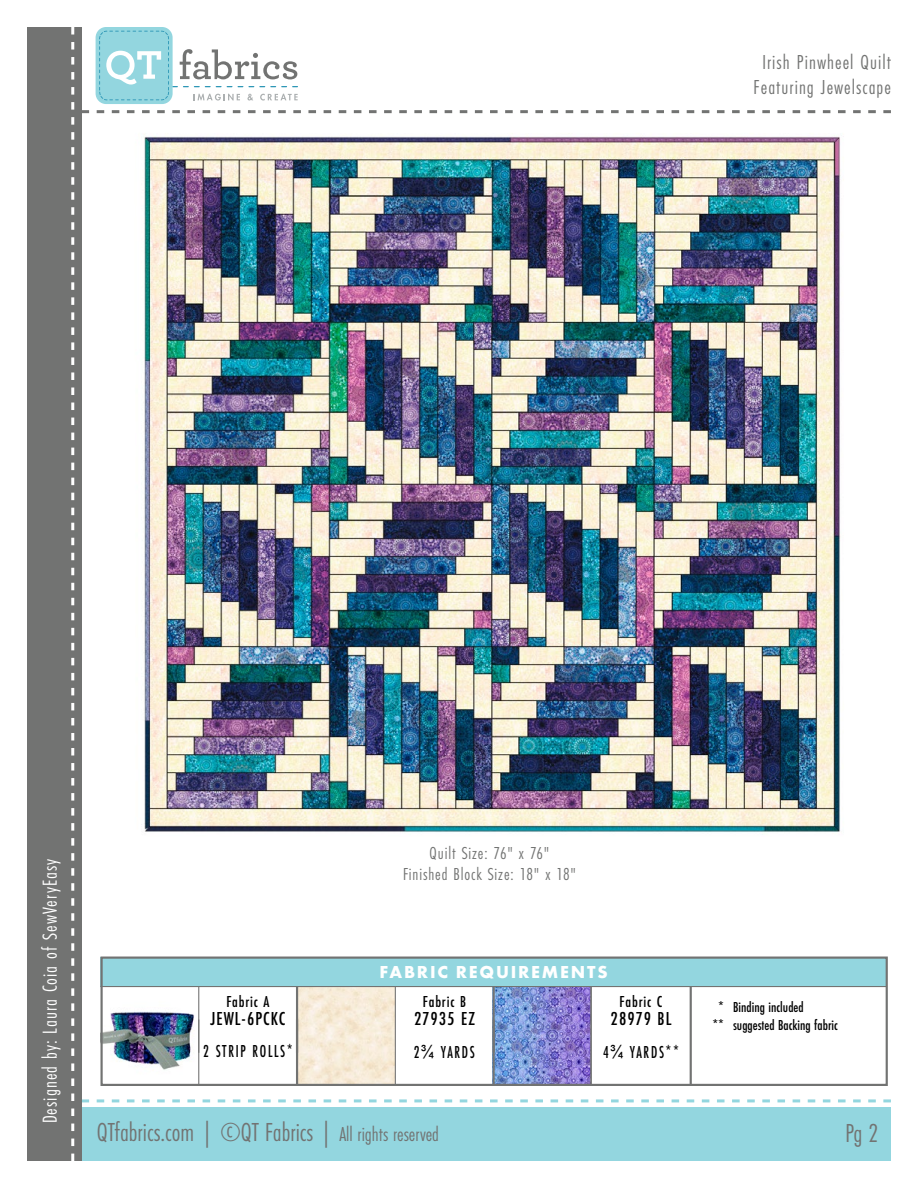
<style>
.page{position:relative;width:918px;height:1188px;background:#fff}
.page>*{position:absolute;margin:0;border:0;box-sizing:border-box;transform-origin:0 0}
.t1{font:27px "Futura PT Cond";color:#727372}
.t2{font:21px/25.2px "Futura PT Cond";letter-spacing:.05em;color:#727372;text-align:center}
.t3{font:21px "Futura PT Cond";letter-spacing:.05em;color:#fff}
.t4{font:500 19.5px "Futura PT Cond";letter-spacing:.05em;color:#000}
.t5{font:18px/21.6px "Futura PT Cond";letter-spacing:.05em;color:#727372;text-align:center}
.t6{font:500 18px "Futura PT Cond";letter-spacing:.11em;color:#000;scale:.85 1}
.t7{font:700 18px "Futura PT";letter-spacing:.1em;color:#fff}
.t8{font:500 16.5px "Futura PT Cond";letter-spacing:.05em;color:#000}
.t9{font:500 15px/18px "Futura PT Cond";color:#000}
.s1{font-family:"Arial";font-weight:400}
.s2{font-size:21px}
</style>
<div class="page">
<svg style="left:82px;top:110px;width:809px;height:3px"></svg>
<div style="left:71px;top:1107px;width:820px;height:54px;background:#93d6df"></div>
<svg style="left:82px;top:1099px;width:809px;height:3px"></svg>
<div style="left:27px;top:27px;width:55px;height:1134px;background:#727372"></div>
<svg style="left:71px;top:27px;width:3px;height:1134px"></svg>
<div style="left:96px;top:27px;width:77px;height:77px;background:#93d6df;border-radius:11px"></div>
<svg style="left:99px;top:31px;width:199px;height:70px"></svg>
<img style="left:144px;top:134px;width:697px;height:701px">
<img style="left:103px;top:1011px;width:91px;height:59px">
<img style="left:298px;top:987px;width:97px;height:96px">
<img style="left:495px;top:987px;width:95px;height:96px">
<div style="left:100px;top:957px;width:787px;height:30px;background:#93d6df"></div>
<hr style="left:198px;top:986px;width:1px;height:67px;background:#727372">
<hr style="left:395px;top:986px;width:1px;height:99px;background:#727372">
<hr style="left:296px;top:986px;width:2px;height:67px;background:#727372">
<hr style="left:493px;top:986px;width:2px;height:67px;background:#727372">
<hr style="left:590px;top:987px;width:2px;height:97px;background:#727372">
<hr style="left:690px;top:987px;width:2px;height:97px;background:#727372">
<hr style="left:198px;top:1020px;width:1px;height:64px;background:#727372">
<hr style="left:296px;top:1020px;width:2px;height:65px;background:#727372">
<hr style="left:493px;top:1020px;width:2px;height:65px;background:#727372">
<div style="left:100px;top:957px;width:788px;height:129px;border:2px solid #727372"></div>
<hr style="left:100px;top:986px;width:787px;height:1px;background:#727372">
<p class="t2" style="left:754px;top:49px;width:139px">Irish Pinwheel Quilt<br>Featuring Jewelscape</p>
<p class="t3" style="left:38px;top:1123px;width:266px;rotate:-90deg">Designed by: Laura Coia of SewVeryEasy</p>
<p class="t5" style="left:403px;top:842px;width:174px">Quilt Size: 76" x 76"<br>Finished Block Size: 18" x 18"</p>
<p class="t8" style="left:226px;top:991px;width:45px">Fabric A</p>
<p class="t4" style="left:211px;top:1007px;width:76px">JEWL-6PCKC</p>
<p class="t6" style="left:203px;top:1041px;width:107px">2 STRIP ROLLS*</p>
<p class="t7" style="left:380px;top:961px;width:230px">FABRIC REQUIREMENTS</p>
<p class="t8" style="left:423px;top:992px;width:45px">Fabric B</p>
<p class="t4" style="left:414px;top:1007px;width:62px">27935 EZ</p>
<p class="t6" style="left:414px;top:1041px;width:73px">2<span class="s1">¾</span> YARDS</p>
<p class="t8" style="left:620px;top:992px;width:44px">Fabric C</p>
<p class="t4" style="left:611px;top:1007px;width:62px">28979 BL</p>
<p class="t6" style="left:603px;top:1041px;width:91px">4<span class="s1">¾</span> YARDS**</p>
<p class="t9" style="left:712px;top:998px;width:127px;text-indent:6px">* Binding included<br>** suggested Backing fabric</p>
<p class="t1" style="left:97px;top:1116px;width:344px">QTfabrics.com | ©QT Fabrics | <span class="s2">All rights reserved</span></p>
<p class="t1" style="left:845px;top:1117px;width:35px">Pg 2</p>
</div>
